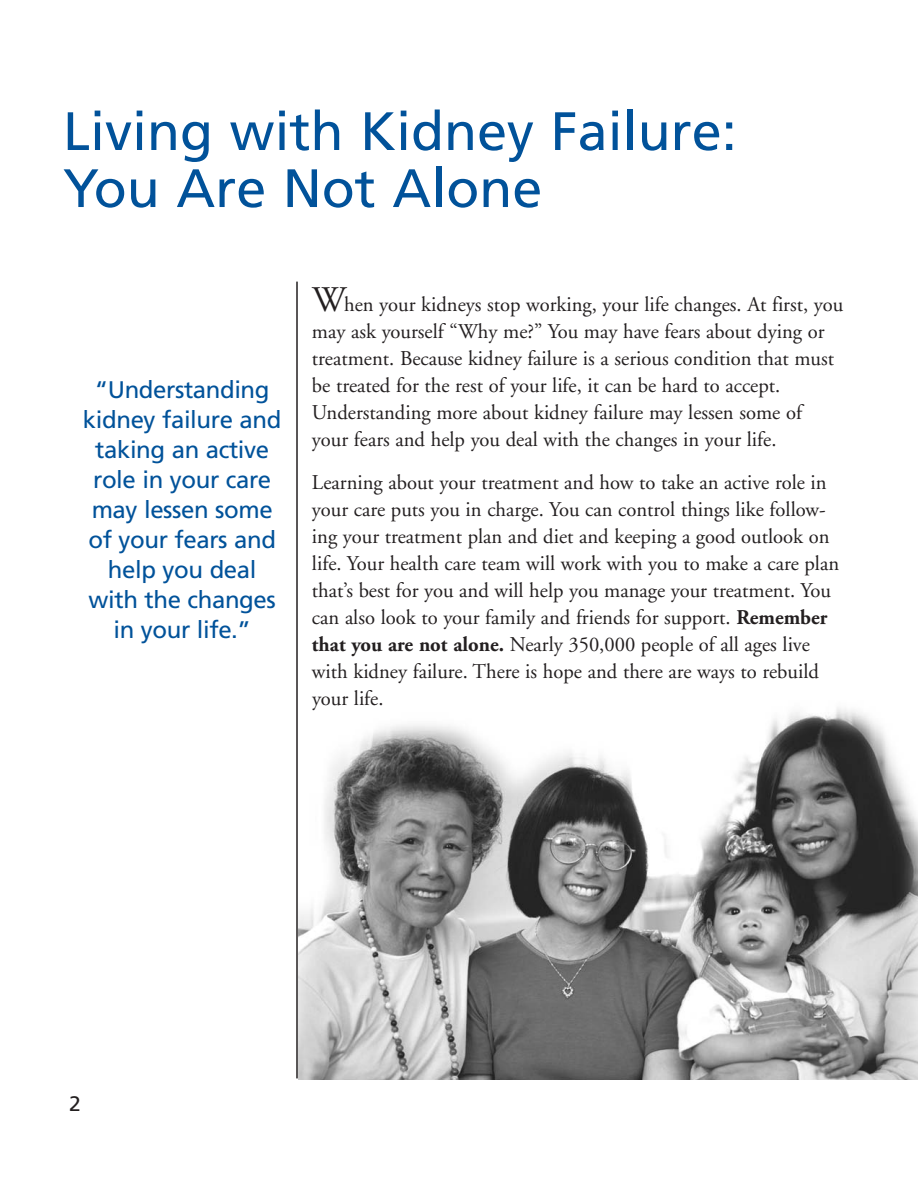
<style>
.page{position:relative;width:918px;height:1188px;background:#fff}
.page>*{position:absolute;margin:0;border:0;box-sizing:border-box;transform-origin:0 0}
.t1{font:54px/57px "Frutiger";color:#01529a}
.t2{font:24px/30px "Frutiger";letter-spacing:-.015em;color:#01529a;text-align:center}
.t3{font:21px/27px "Adobe Garamond";color:#231f20}
.t4{font:21px "Frutiger";color:#231f20}
.s1{font-size:36px}
.s2{font-weight:700}
</style>
<div class="page">
<img style="left:298px;top:708px;width:620px;height:372px">
<hr style="left:296px;top:282px;width:2px;height:796px;background:#231f20">
<h2 class="t1" style="left:63px;top:107px;width:675px">Living with Kidney Failure:<br>You Are Not Alone</h2>
<p class="t2" style="left:83px;top:376px;width:200px">“Understanding kidney failure and taking an active role in your care may lessen some of your fears and help you deal with the changes in your life.”</p>
<p class="t3" style="left:312px;top:293px;width:533px"><span class="s1">W</span>hen your kidneys stop working, your life changes. At first, you may ask yourself “Why me?” You may have fears about dying or treatment. Because kidney failure is a serious condition that must be treated for the rest of your life, it can be hard to accept.<br>Understanding more about kidney failure may lessen some of your fears and help you deal with the changes in your life.</p>
<p class="t3" style="left:312px;top:471px;width:529px">Learning about your treatment and how to take an active role in your care puts you in charge. You can control things like follow&shy;ing your treatment plan and diet and keeping a good outlook on life. Your health care team will work with you to make a care plan that’s best for you and will help you manage your treatment. You can also look to your family and friends for support. <span class="s2">Remember that you are not alone.</span> Nearly 350,000 people of all ages live with kidney failure. There is hope and there are ways to rebuild your life.</p>
<p class="t4" style="left:69px;top:1095px;width:13px">2</p>
</div>
